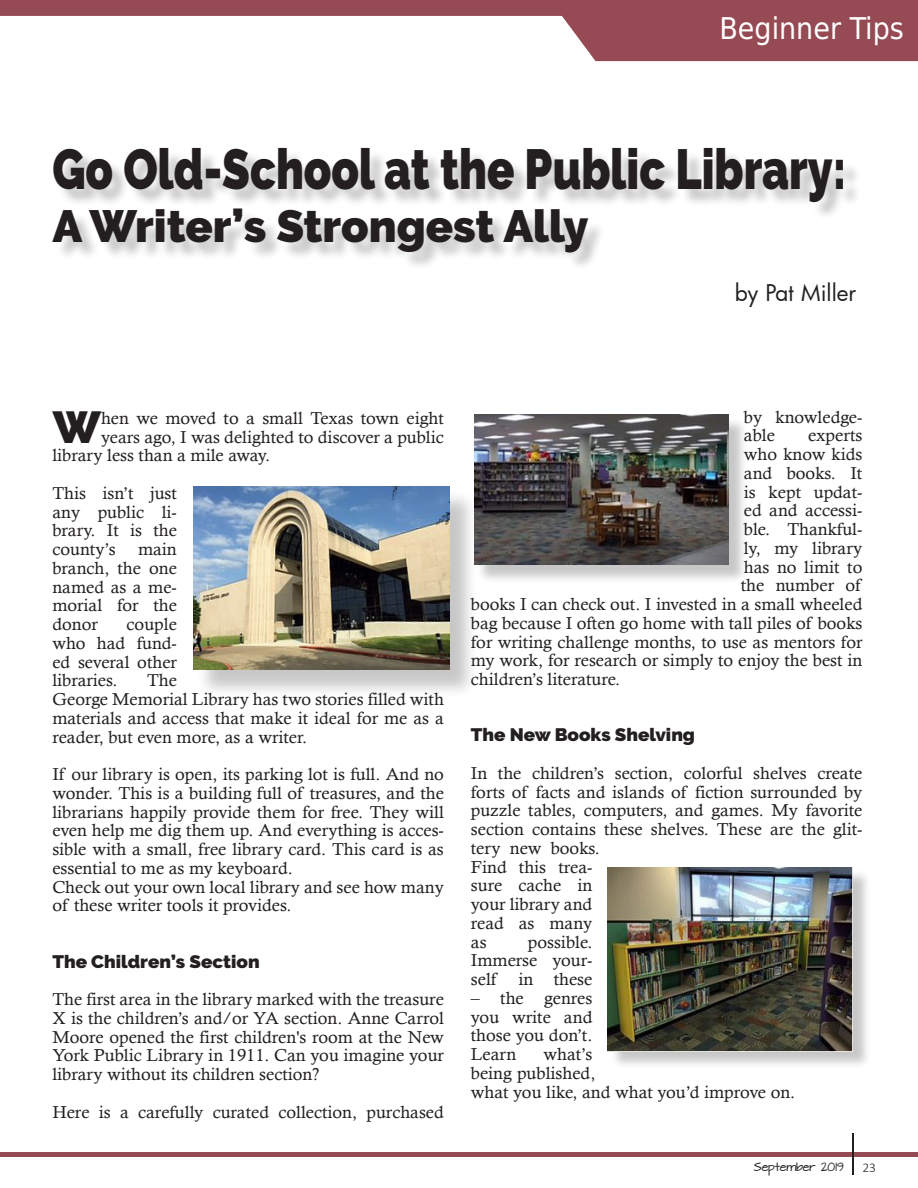
<style>
.page{position:relative;width:918px;height:1188px;background:#fff}
.page>*{position:absolute;margin:0;border:0;box-sizing:border-box;transform-origin:0 0}
.At_Presstime_Paragra{font:900 56.25px "Raleway";color:#231f20;scale:.8 1}
.At_Presstime_Paragra-2{font:900 45px "Raleway";color:#231f20}
.At_Presstime_Paragra-3{font:900 44.7px "Raleway";color:#231f20}
.t1{font:30px "DejaVu Sans Condensed";color:#fff}
.t2{font:22.5px "Futura";color:#231f20}
.At_Presstime_Paragra-4{font:900 18px "Raleway";color:#231f20;scale:1.04 1}
.At_Presstime_Paragra-5{font:17.25px/18.8px "Calisto";color:#231f20;text-align:justify;scale:1.04 1}
.t3{font:300 13.5px "Calibri";color:#231f20}
.t4{font:10.2px "Architects Daughter";color:#231f20}
</style>
<div class="page">
<svg style="left:0;top:0;width:918px;height:61px;fill:#964a53"></svg>
<hr style="left:0;top:1153px;width:918px;height:4px;background:#964a53">
<hr style="left:852px;top:1133px;width:2px;height:42px;background:#231f20">
<div style="left:55px;top:150px;width:807px;height:121px;background:#231f20;opacity:.25"></div>
<div style="left:197px;top:489px;width:282px;height:209px;background:#231f20;opacity:.25"></div>
<img style="left:193px;top:486px;width:257px;height:184px">
<div style="left:476px;top:417px;width:271px;height:166px;background:#231f20;opacity:.25"></div>
<img style="left:474px;top:415px;width:255px;height:150px">
<div style="left:610px;top:869px;width:261px;height:201px;background:#231f20;opacity:.25"></div>
<img style="left:608px;top:867px;width:244px;height:184px">
<p class="t1" style="left:719px;top:4px;width:186px">Beginner Tips</p>
<p class="At_Presstime_Paragra" style="left:52px;top:136px;width:994px">Go Old-School at the Public Library:</p>
<p class="At_Presstime_Paragra-2" style="left:52px;top:200px;width:538px">A Writer’s Strongest Ally</p>
<p class="t2" style="left:735px;top:278px;width:123px">by Pat Miller</p>
<p class="At_Presstime_Paragra-3" style="left:53px;top:401px;width:50px">W</p>
<p class="At_Presstime_Paragra-5" style="left:101px;top:409px;width:331px">hen we moved to a small Texas town eight</p>
<p class="At_Presstime_Paragra-5" style="left:101px;top:427px;width:331px">years ago, I was delighted to discover a public</p>
<p class="At_Presstime_Paragra-5" style="left:52px;top:446px;width:211px">library less than a mile away.</p>
<p class="At_Presstime_Paragra-5" style="left:52px;top:484px;width:121px">This isn’t just any public li&shy;brary. It is the county’s</p>
<p class="At_Presstime_Paragra-5" style="left:52px;top:540px;width:121px;text-indent:86px">main branch, the one named as a me&shy;morial for the donor</p>
<p class="At_Presstime_Paragra-5" style="left:52px;top:615px;width:121px;text-indent:74px">couple who had fund&shy;ed several other libraries.</p>
<p class="At_Presstime_Paragra-5" style="left:52px;top:671px;width:378px;text-align:left;text-indent:95px">The<br>George Memorial Library has two stories filled with materials and access that make it ideal for me as a reader, but even more, as a writer.</p>
<p class="At_Presstime_Paragra-5" style="left:52px;top:765px;width:378px">If our library is open, its parking lot is full. And no wonder. This is a building full of treasures, and the librarians happily provide them for free. They will even help me dig them up. And everything is acces&shy;sible with a small, free library card. This card is as essential to me as my keyboard.</p>
<p class="At_Presstime_Paragra-5" style="left:52px;top:877px;width:378px">Check out your own local library and see how many of these writer tools it provides.</p>
<p class="At_Presstime_Paragra-4" style="left:52px;top:951px;width:201px">The Children’s Section</p>
<p class="At_Presstime_Paragra-5" style="left:52px;top:990px;width:378px">The first area in the library marked with the treasure X is the children’s and/or YA section. Anne Carrol Moore opened the first children's room at the New York Public Library in 1911. Can you imagine your library without its children section?</p>
<p class="At_Presstime_Paragra-5" style="left:52px;top:1102px;width:378px">Here is a carefully curated collection, purchased</p>
<p class="At_Presstime_Paragra-5" style="left:744px;top:407px;width:115px">by knowledge&shy;able</p>
<p class="At_Presstime_Paragra-5" style="left:808px;top:426px;width:54px">experts</p>
<p class="At_Presstime_Paragra-5" style="left:744px;top:445px;width:115px">who know kids</p>
<p class="At_Presstime_Paragra-5" style="left:744px;top:463px;width:115px">and books. It</p>
<p class="At_Presstime_Paragra-5" style="left:744px;top:482px;width:115px">is kept updat-</p>
<p class="At_Presstime_Paragra-5" style="left:744px;top:501px;width:115px">ed and accessi-</p>
<p class="At_Presstime_Paragra-5" style="left:744px;top:520px;width:115px">ble. Thankful-</p>
<p class="At_Presstime_Paragra-5" style="left:744px;top:538px;width:115px">ly, my library</p>
<p class="At_Presstime_Paragra-5" style="left:744px;top:557px;width:115px">has no limit to</p>
<p class="At_Presstime_Paragra-5" style="left:741px;top:576px;width:117px">the number of</p>
<p class="At_Presstime_Paragra-5" style="left:471px;top:595px;width:378px">books I can check out. I invested in a small wheeled</p>
<p class="At_Presstime_Paragra-5" style="left:471px;top:613px;width:378px">bag because I often go home with tall piles of books</p>
<p class="At_Presstime_Paragra-5" style="left:471px;top:632px;width:378px">for writing challenge months, to use as mentors for</p>
<p class="At_Presstime_Paragra-5" style="left:471px;top:651px;width:378px">my work, for research or simply to enjoy the best in</p>
<p class="At_Presstime_Paragra-5" style="left:471px;top:670px;width:145px">children’s literature.</p>
<p class="At_Presstime_Paragra-4" style="left:471px;top:725px;width:217px">The New Books Shelving</p>
<p class="At_Presstime_Paragra-5" style="left:471px;top:763px;width:378px;text-align:left">In the children’s section, colorful shelves create forts of facts and islands of fiction surrounded by puzzle tables, computers, and games. My favorite section contains these shelves. These are the glit&shy;tery new books.<br>Find this trea-<br>sure cache in<br>your library and<br>read as many<br>as</p>
<p class="At_Presstime_Paragra-5" style="left:471px;top:932px;width:118px;text-indent:57px">possible.<br>Immerse your&shy;self</p>
<p class="At_Presstime_Paragra-5" style="left:519px;top:970px;width:73px">in these</p>
<p class="At_Presstime_Paragra-5" style="left:471px;top:988px;width:118px">– the genres you write and those you don’t.<br>Learn</p>
<p class="At_Presstime_Paragra-5" style="left:471px;top:1045px;width:313px;text-align:left;text-indent:73px">what’s<br>being published,<br>what you like, and what you’d improve on.</p>
<p class="t4" style="left:754px;top:1159px;width:91px">September 2019</p>
<p class="t3" style="left:862px;top:1159px;width:15px">23</p>
</div>
